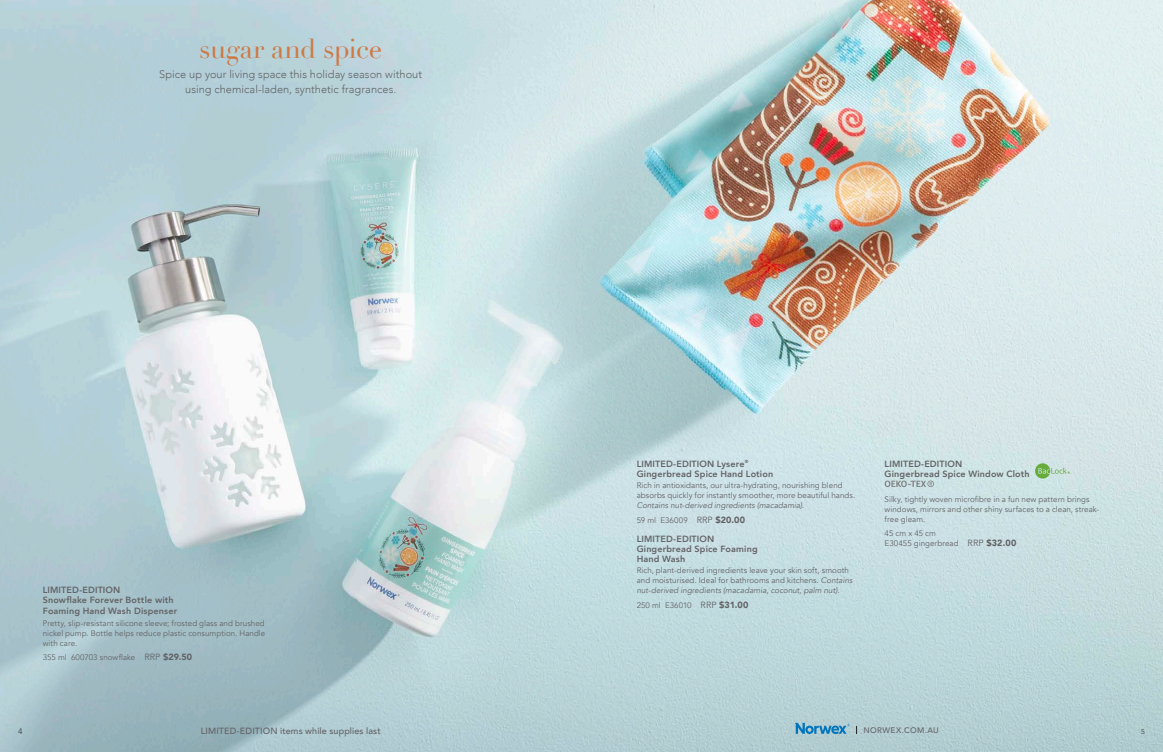
<style>
.page{position:relative;width:1163px;height:752px;background:#fff}
.page>*{position:absolute;margin:0;border:0;box-sizing:border-box;transform-origin:0 0}
.Headline_Left_-_Dido{font:27px "Didot";letter-spacing:-.02em;color:#cd7a46}
.Subhead_Center_-_Ave{font:300 11px "Avenir";letter-spacing:.005em;color:#636366}
.Product_Name___Aveni{font:800 9px/10px "Avenir";letter-spacing:.015em;color:#636366}
.t1{font:500 9px "Avenir";letter-spacing:.01em;color:#636366}
.Product_Description{font:8px/10px "Avenir";letter-spacing:.005em;color:#636366}
.Size_Color_SKU_Price{font:8px/10px "Avenir";color:#636366}
.t2{font:500 8px "Avenir";letter-spacing:.045em;color:#636366}
.t3{font:8px "Avenir";color:#3e3e3f}
.t4{font:7px "Avenir";color:#3e3e3f}
.s1{font-size:9px}
.s2{font-weight:900;font-size:9px}
.s3{font-style:italic}
</style>
<div class="page">
<img style="left:0;top:0;width:1162px;height:751px">
<svg style="left:794px;top:722px;width:55px;height:11px"></svg>
<svg style="left:1034px;top:463px;width:35px;height:15px"></svg>
<svg style="left:884px;top:480px;width:49px;height:7px"></svg>
<p class="Headline_Left_-_Dido" style="left:199px;top:33px;width:184px">sugar and spice</p>
<p class="Subhead_Center_-_Ave" style="left:159px;top:67px;width:264px">Spice up your living space this holiday season without</p>
<p class="Subhead_Center_-_Ave" style="left:185px;top:82px;width:213px">using chemical-laden, synthetic fragrances.</p>
<p class="Product_Name___Aveni" style="left:43px;top:584px;width:132px">LIMITED-EDITION<br>Snowflake Forever Bottle with</p>
<p class="Product_Name___Aveni" style="left:43px;top:606px;width:136px">Foaming Hand Wash Dispenser</p>
<p class="Product_Description" style="left:43px;top:618px;width:224px;text-align:justify">Pretty, slip-resistant silicone sleeve; frosted glass and brushed nickel pump. Bottle helps reduce plastic consumption. Handle with care.</p>
<p class="Size_Color_SKU_Price" style="left:43px;top:652px;width:151px">355 ml 600703 snowflake <span class="s1">RRP</span> <span class="s2">$29.50</span></p>
<p class="Product_Name___Aveni" style="left:636px;top:458px;width:138px">LIMITED-EDITION Lysere<sup>®<br></sup>Gingerbread Spice Hand Lotion</p>
<p class="Product_Description" style="left:636px;top:480px;width:220px">Rich in antioxidants, our ultra-hydrating, nourishing blend absorbs quickly for instantly smoother, more beautiful hands.<br><span class="s3">Contains nut-derived ingredients (macadamia).</span></p>
<p class="Size_Color_SKU_Price" style="left:636px;top:514px;width:110px">59 ml E36009 <span class="s1">RRP</span> <span class="s2">$20.00</span></p>
<p class="Product_Name___Aveni" style="left:636px;top:533px;width:122px">LIMITED-EDITION<br>Gingerbread Spice Foaming<br>Hand Wash</p>
<p class="Product_Description" style="left:636px;top:565px;width:217px">Rich, plant-derived ingredients leave your skin soft, smooth and moisturised. Ideal for bathrooms and kitchens. <span class="s3">Contains nut-derived ingredients (macadamia, coconut, palm nut).</span></p>
<p class="Size_Color_SKU_Price" style="left:636px;top:599px;width:113px">250 ml E36010 <span class="s1">RRP</span> <span class="s2">$31.00</span></p>
<p class="Product_Name___Aveni" style="left:884px;top:458px;width:146px">LIMITED-EDITION<br>Gingerbread Spice Window Cloth</p>
<p class="Product_Description" style="left:884px;top:493px;width:216px">Silky, tightly woven microfibre in a fun new pattern brings windows, mirrors and other shiny surfaces to a clean, streak&shy;free gleam.</p>
<p class="Size_Color_SKU_Price" style="left:884px;top:528px;width:133px">45 cm x 45 cm<br>E30455 gingerbread <span class="s1">RRP</span> <span class="s2">$32.00</span></p>
<p class="t3" style="left:18px;top:726px;width:6px">4</p>
<p class="t1" style="left:201px;top:722px;width:182px">LIMITED-EDITION items while supplies last</p>
<p class="t2" style="left:863px;top:723px;width:77px">NORWEX.COM.AU</p>
<p class="t4" style="left:1140px;top:727px;width:5px">5</p>
</div>
